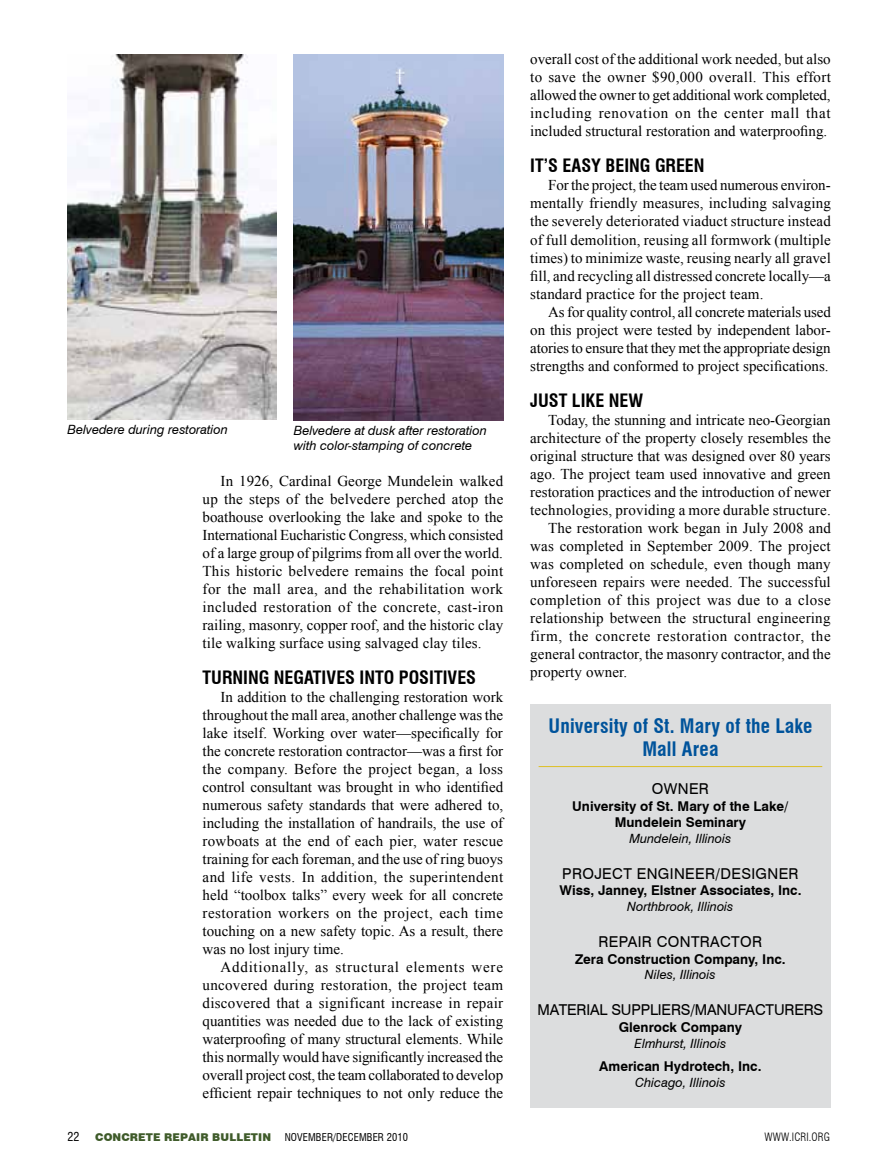
<style>
.page{position:relative;width:878px;height:1175px;background:#fff}
.page>*{position:absolute;margin:0;border:0;box-sizing:border-box;transform-origin:0 0}
.t1{font:700 condensed 19.5px/23.4px "Swiss 721 BT";letter-spacing:.01em;color:#00539b;text-align:center}
.t2{font:700 condensed 18px "Swiss 721 BT";color:#000}
.t3{font:15px/18px "Times New Roman";color:#000;text-align:justify}
.t4{font:15px "Swiss 721 BT";letter-spacing:.025em;color:#000}
.t5{font:15px "Times New Roman";letter-spacing:.04em;color:#000}
.t6{font:15px "Times New Roman";letter-spacing:.025em;color:#000}
.t7{font:15px "Swiss 721 BT";letter-spacing:-.01em;color:#000}
.t8{font:700 13.5px/16.5px "Swiss 721 BT";color:#000;text-align:center}
.t9{font:italic 12.75px/15.3px "Swiss 721 BT";color:#000}
.t10{font:condensed 12px "Swiss 721 BT";color:#000}
.t11{font:300 condensed 11.25px "Swiss 721 BT";letter-spacing:.01em;color:#000}
.t12{font:900 10.8px "Swiss 721 BT";letter-spacing:.01em;color:#3f5b2a}
.t13{font:condensed 10.5px "Swiss 721 BT";letter-spacing:.01em;color:#000}
</style>
<div class="page">
<div style="left:530px;top:704px;width:300px;height:403px;background:#dcddde"></div>
<hr style="left:538px;top:766px;width:284px;height:1px;background:#dec024">
<img style="left:68px;top:54px;width:209px;height:366px">
<img style="left:294px;top:54px;width:209px;height:366px">
<p class="t9" style="left:68px;top:421px;width:162px">Belvedere during restoration</p>
<p class="t9" style="left:294px;top:422px;width:195px">Belvedere at dusk after restoration with color-stamping of concrete</p>
<p class="t3" style="left:202px;top:472px;width:302px;text-indent:18px">In 1926, Cardinal George Mundelein walked up the steps of the belvedere perched atop the boathouse overlooking the lake and spoke to the International Eucharistic Congress, which consisted of a large group of pilgrims from all over the world.<br>This historic belvedere remains the focal point for the mall area, and the rehabilitation work included restoration of the concrete, cast-iron railing, masonry, copper roof, and the historic clay tile walking surface using salvaged clay tiles.</p>
<p class="t2" style="left:202px;top:667px;width:273px">TURNING NEGATIVES INTO POSITIVES</p>
<p class="t3" style="left:202px;top:688px;width:302px;text-indent:18px">In addition to the challenging restoration work throughout the mall area, another challenge was the lake itself. Working over water—specifically for the concrete restoration contractor—was a first for the company. Before the project began, a loss control consultant was brought in who identified numerous safety standards that were adhered to, including the installation of handrails, the use of rowboats at the end of each pier, water rescue training for each foreman, and the use of ring buoys and life vests. In addition, the superintendent held “toolbox talks” every week for all concrete restoration workers on the project, each time touching on a new safety topic. As a result, there was no lost injury time.</p>
<p class="t3" style="left:202px;top:958px;width:302px;text-indent:18px">Additionally, as structural elements were uncovered during restoration, the project team discovered that a significant increase in repair quantities was needed due to the lack of existing waterproofing of many structural elements. While this normally would have significantly increased the overall project cost, the team collaborated to develop efficient repair techniques to not only reduce the</p>
<p class="t3" style="left:530px;top:50px;width:302px">overall cost of the additional work needed, but also to save the owner $90,000 overall. This effort allowed the owner to get additional work completed, including renovation on the center mall that included structural restoration and waterproofing.</p>
<p class="t2" style="left:530px;top:155px;width:176px">IT’S EASY BEING GREEN</p>
<p class="t3" style="left:530px;top:176px;width:302px;text-indent:18px">For the project, the team used numerous environ&shy;mentally friendly measures, including salvaging the severely deteriorated viaduct structure instead of full demolition, reusing all formwork (multiple times) to minimize waste, reusing nearly all gravel fill, and recycling all distressed concrete locally—a standard practice for the project team.</p>
<p class="t3" style="left:530px;top:302px;width:302px;text-align:left;text-indent:18px">As for quality control, all concrete materials used on this project were tested by independent labor-- atories to ensure that they met the appropriate design strengths and conformed to project specifications.</p>
<p class="t2" style="left:530px;top:389px;width:114px">JUST LIKE NEW</p>
<p class="t3" style="left:548px;top:410px;width:284px">Today, the stunning and intricate neo-Georgian</p>
<p class="t3" style="left:530px;top:428px;width:302px">architecture of the property closely resembles the</p>
<p class="t3" style="left:530px;top:446px;width:302px">original structure that was designed over 80 years</p>
<p class="t3" style="left:530px;top:464px;width:302px">ago. The project team used innovative and green</p>
<p class="t3" style="left:530px;top:482px;width:302px">restoration practices and the introduction of newer</p>
<p class="t3" style="left:530px;top:500px;width:302px">technologies, providing a more durable structure.</p>
<p class="t3" style="left:548px;top:518px;width:284px">The restoration work began in July 2008 and</p>
<p class="t3" style="left:530px;top:536px;width:302px">was completed in September 2009. The project</p>
<p class="t3" style="left:530px;top:554px;width:302px">was completed on schedule, even though many</p>
<p class="t3" style="left:530px;top:572px;width:302px">unforeseen repairs were needed. The successful</p>
<p class="t6" style="left:530px;top:589px;width:302px">completion of this project was due to a close</p>
<p class="t3" style="left:530px;top:608px;width:302px">relationship between the structural engineering</p>
<p class="t5" style="left:530px;top:625px;width:302px">firm, the concrete restoration contractor, the</p>
<p class="t3" style="left:530px;top:644px;width:302px">general contractor, the masonry contractor, and the</p>
<p class="t3" style="left:530px;top:662px;width:99px">property owner.</p>
<h1 class="t1" style="left:548px;top:713px;width:265px">UNIVERSITY OF ST. MARY OF THE LAKE<br>MALL AREA</h1>
<p class="t4" style="left:652px;top:779px;width:59px">OWNER</p>
<p class="t8" style="left:572px;top:797px;width:218px">University of St. Mary of the Lake/<br>Mundelein Seminary</p>
<p class="t9" style="left:629px;top:830px;width:104px">Mundelein, Illinois</p>
<p class="t4" style="left:562px;top:864px;width:238px">PROJECT ENGINEER/DESIGNER</p>
<p class="t8" style="left:559px;top:882px;width:244px">Wiss, Janney, Elstner Associates, Inc.</p>
<p class="t9" style="left:627px;top:899px;width:108px">Northbrook, Illinois</p>
<p class="t4" style="left:598px;top:932px;width:165px">REPAIR CO NTRACTOR</p>
<p class="t8" style="left:575px;top:950px;width:212px">Zera Construction Company, Inc.</p>
<p class="t9" style="left:645px;top:967px;width:72px">Niles, Illinois</p>
<p class="t7" style="left:537px;top:1001px;width:287px">MATERIAL SUPP LIERS/MANUFACTURERS</p>
<p class="t8" style="left:618px;top:1018px;width:125px">Glenrock Company</p>
<p class="t9" style="left:634px;top:1035px;width:93px">Elmhurst, Illinois</p>
<p class="t8" style="left:599px;top:1057px;width:164px">American Hydrotech, Inc.</p>
<p class="t9" style="left:635px;top:1074px;width:92px">Chicago, Illinois</p>
<p class="t10" style="left:68px;top:1129px;width:13px">22</p>
<p class="t12" style="left:95px;top:1130px;width:177px">CONCRETE REPAIR BULLETIN</p>
<p class="t13" style="left:285px;top:1130px;width:125px">NOVEMBER/DECEMBER 2010</p>
<p class="t11" style="left:764px;top:1130px;width:67px">WWW.ICRI.ORG</p>
</div>
